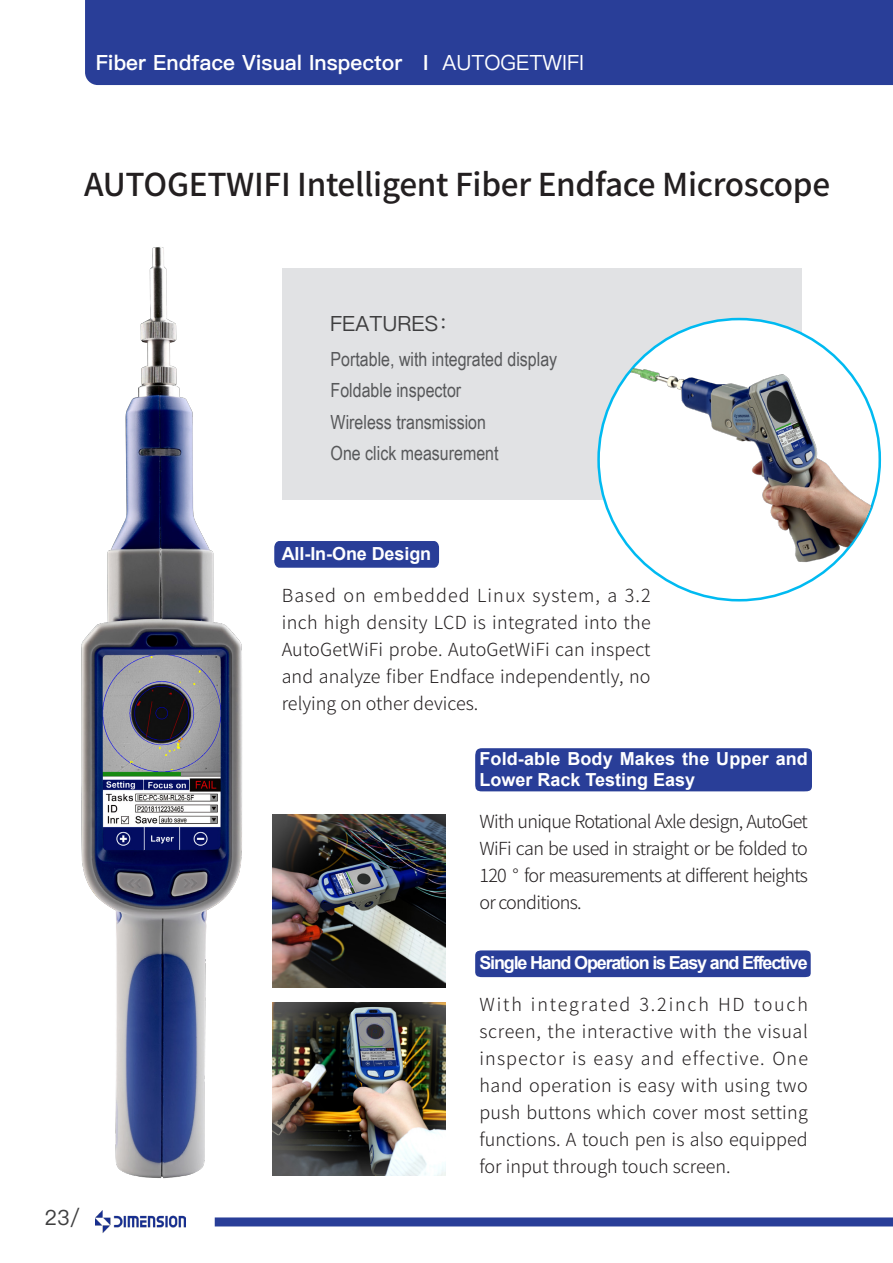
<style>
.page{position:relative;width:893px;height:1263px;background:#fff}
.page>*{position:absolute;margin:0;border:0;box-sizing:border-box;transform-origin:0 0}
.大标题{font:500 31.5px "Source Han Sans CN";letter-spacing:-.01em;color:#231f20}
.t1{font:21px "Ping Fang SC Heavy";color:#fff}
.产品特性标题{font:21px "Ping Fang SC Medium";color:#3e3e3f}
.页码{font:21px "Ping Fang SC Medium";color:#3e3e3f}
.产品特性{font:19.5px "Arial Narrow";color:#57585a}
.内文{font:300 18px/27px "Source Han Sans CN";color:#231f20;text-align:justify}
.小标题{font:700 18px/21px "Arial";letter-spacing:-.005em;color:#fff}
.小标题-2{font:700 18px "Arial";letter-spacing:-.065em;color:#fff}
.s1{font-family:"Ping Fang SC Medium"}
</style>
<div class="page">
<img style="left:81px;top:247px;width:187px;height:980px">
<div style="left:475px;top:950px;width:336px;height:27px;background:#293e98"></div>
<div style="left:475px;top:748px;width:337px;height:44px;background:#293e98"></div>
<div style="left:274px;top:541px;width:165px;height:27px;background:#293e98"></div>
<div style="left:215px;top:1217px;width:678px;height:9px;background:#293e98"></div>
<div style="left:85px;top:0;width:808px;height:85px;background:#293e98"></div>
<div style="left:282px;top:268px;width:519px;height:232px;background:#e1e2e4"></div>
<img style="left:272px;top:1003px;width:173px;height:173px">
<img style="left:272px;top:814px;width:173px;height:173px">
<img style="left:597px;top:336px;width:285px;height:266px">
<img style="left:96px;top:1211px;width:90px;height:22px">
<p class="t1" style="left:96px;top:50px;width:490px">Fiber Endface Visual Inspector I <span class="s1">AUTOGETWIFI</span></p>
<p class="大标题" style="left:84px;top:166px;width:748px">AUTOGETWIFI Intelligent Fiber Endface Microscope</p>
<p class="产品特性标题" style="left:330px;top:311px;width:131px">FEATURES：</p>
<p class="产品特性" style="left:331px;top:344px;width:228px">Portable, with integrated display</p>
<p class="产品特性" style="left:331px;top:376px;width:132px">Foldable inspector</p>
<p class="产品特性" style="left:331px;top:407px;width:157px">Wireless transmission</p>
<p class="产品特性" style="left:331px;top:439px;width:169px">One click measurement</p>
<p class="小标题" style="left:282px;top:543px;width:151px">All-In-One Design</p>
<p class="内文" style="left:282px;top:582px;width:371px">Based on embedded Linux system, a 3.2 inch high density LCD is integrated into the AutoGetWiFi probe. AutoGetWiFi can inspect and analyze fiber Endface independently, no relying on other devices.</p>
<p class="小标题" style="left:479px;top:748px;width:330px">Fold-able Body Makes the Upper and<br>Lower Rack Testing Easy</p>
<p class="内文" style="left:479px;top:808px;width:330px">With unique Rotational Axle design, AutoGet WiFi can be used in straight or be folded to 120 ° for measurements at different heights or conditions.</p>
<p class="页码" style="left:45px;top:1205px;width:37px">23/</p>
<p class="小标题-2" style="left:479px;top:950px;width:330px">Single Hand Operation is Easy and Effective</p>
<p class="内文" style="left:479px;top:991px;width:330px">With integrated 3.2inch HD touch screen, the interactive with the visual inspector is easy and effective. One hand operation is easy with using two push buttons which cover most setting functions. A touch pen is also equipped for input through touch screen.</p>
</div>
